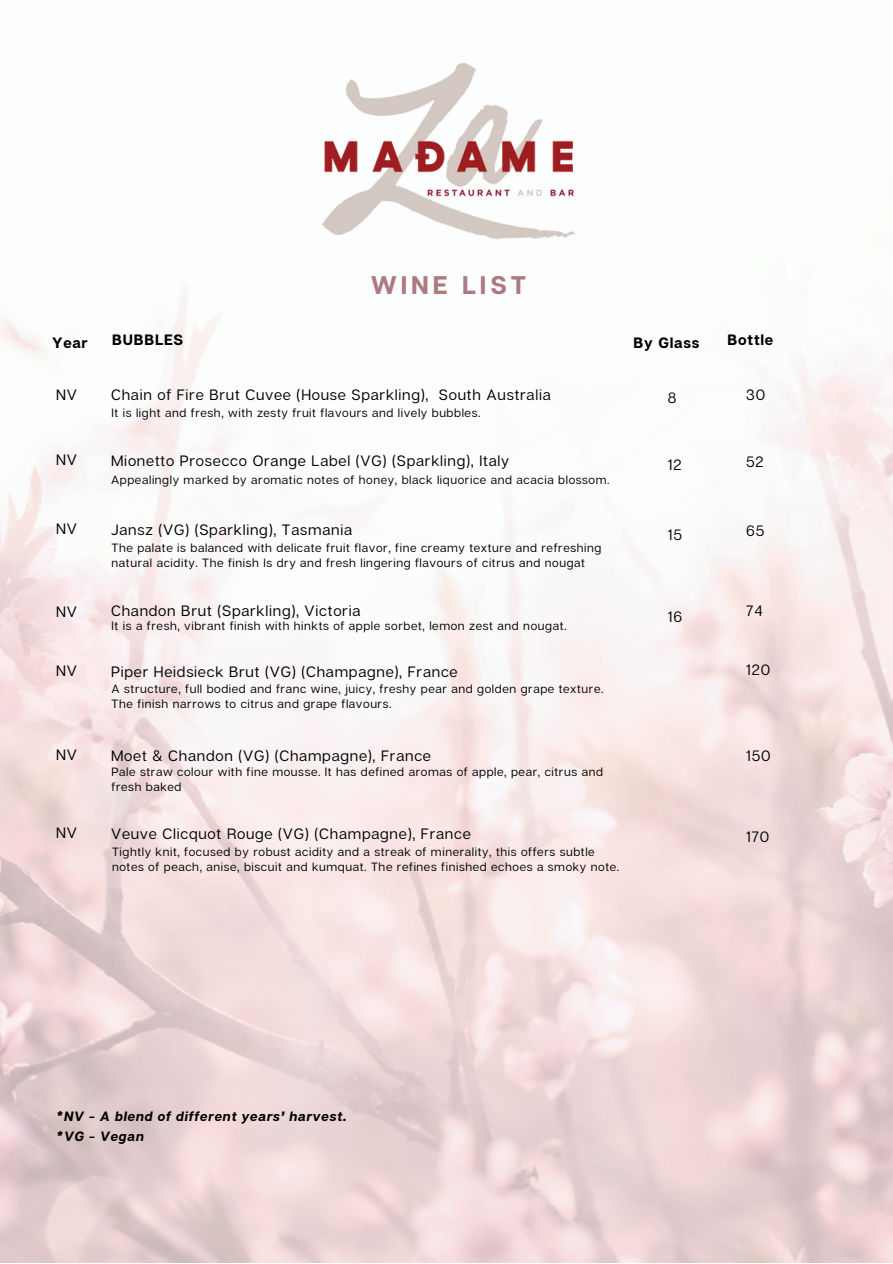
<style>
.page{position:relative;width:893px;height:1264px;background:#fff}
.page>*{position:absolute;margin:0;border:0;box-sizing:border-box;transform-origin:0 0}
.t1{font:700 25.5px "Articulat CF";letter-spacing:.15em;color:#ad7a7f}
.t2{font:15px "Articulat CF";letter-spacing:.05em;color:#000}
.t3{font:700 15px "Articulat CF";letter-spacing:.05em;color:#000}
.t4{font:italic 700 13.5px "Articulat CF";letter-spacing:.05em;color:#000}
.t5{font:12px/15px "Articulat CF";letter-spacing:.05em;color:#000}
</style>
<div class="page">
<img style="left:321px;top:61px;width:255px;height:180px">
<p class="t1" style="left:371px;top:269px;width:157px">WINE LIST</p>
<p class="t3" style="left:52px;top:333px;width:37px">Year</p>
<p class="t3" style="left:112px;top:330px;width:73px">BUBBLES</p>
<p class="t3" style="left:633px;top:333px;width:67px">By Glass</p>
<p class="t3" style="left:727px;top:330px;width:47px">Bottle</p>
<p class="t2" style="left:56px;top:385px;width:22px">NV</p>
<p class="t2" style="left:111px;top:385px;width:441px">Chain of Fire Brut Cuvee (House Sparkling), South Australia</p>
<p class="t2" style="left:667px;top:388px;width:10px">8</p>
<p class="t2" style="left:746px;top:385px;width:20px">30</p>
<p class="t5" style="left:112px;top:405px;width:370px">It is light and fresh, with zesty fruit flavours and lively bubbles.</p>
<p class="t2" style="left:56px;top:450px;width:22px">NV</p>
<p class="t2" style="left:111px;top:451px;width:399px">Mionetto Prosecco Orange Label (VG) (Sparkling), Italy</p>
<p class="t2" style="left:667px;top:455px;width:15px">12</p>
<p class="t2" style="left:746px;top:452px;width:19px">52</p>
<p class="t5" style="left:111px;top:471px;width:500px">Appealingly marked by aromatic notes of honey, black liquorice and acacia blossom.</p>
<p class="t2" style="left:56px;top:519px;width:22px">NV</p>
<p class="t2" style="left:111px;top:520px;width:242px">Jansz (VG) (Sparkling), Tasmania</p>
<p class="t2" style="left:667px;top:525px;width:16px">15</p>
<p class="t2" style="left:746px;top:521px;width:20px">65</p>
<p class="t5" style="left:112px;top:540px;width:491px">The palate is balanced with delicate fruit flavor, fine creamy texture and refreshing natural acidity. The finish Is dry and fresh lingering flavours of citrus and nougat</p>
<p class="t2" style="left:56px;top:602px;width:22px">NV</p>
<p class="t2" style="left:111px;top:601px;width:251px">Chandon Brut (Sparkling), Victoria</p>
<p class="t5" style="left:112px;top:618px;width:456px">It is a fresh, vibrant finish with hinkts of apple sorbet, lemon zest and nougat.</p>
<p class="t2" style="left:667px;top:607px;width:16px">16</p>
<p class="t2" style="left:746px;top:601px;width:18px">74</p>
<p class="t2" style="left:56px;top:661px;width:22px">NV</p>
<p class="t2" style="left:111px;top:662px;width:348px">Piper Heidsieck Brut (VG) (Champagne), France</p>
<p class="t2" style="left:746px;top:660px;width:25px">120</p>
<p class="t5" style="left:112px;top:681px;width:493px">A structure, full bodied and franc wine, juicy, freshy pear and golden grape texture.<br>The finish narrows to citrus and grape flavours.</p>
<p class="t2" style="left:56px;top:745px;width:22px">NV</p>
<p class="t2" style="left:111px;top:745px;width:321px">Moet &amp; Chandon (VG) (Champagne), France</p>
<p class="t2" style="left:746px;top:746px;width:26px">150</p>
<p class="t5" style="left:112px;top:764px;width:493px">Pale straw colour with fine mousse. It has defined aromas of apple, pear, citrus and fresh baked</p>
<p class="t2" style="left:56px;top:823px;width:22px">NV</p>
<p class="t2" style="left:111px;top:824px;width:361px">Veuve Clicquot Rouge (VG) (Champagne), France</p>
<p class="t2" style="left:746px;top:827px;width:24px">170</p>
<p class="t5" style="left:112px;top:843px;width:508px">Tightly knit, focused by robust acidity and a streak of minerality, this offers subtle notes of peach, anise, biscuit and kumquat. The refines finished echoes a smoky note.</p>
<p class="t4" style="left:56px;top:1107px;width:292px">*NV - A blend of different years’ harvest.</p>
<p class="t4" style="left:56px;top:1127px;width:89px">*VG - Vegan</p>
</div>
